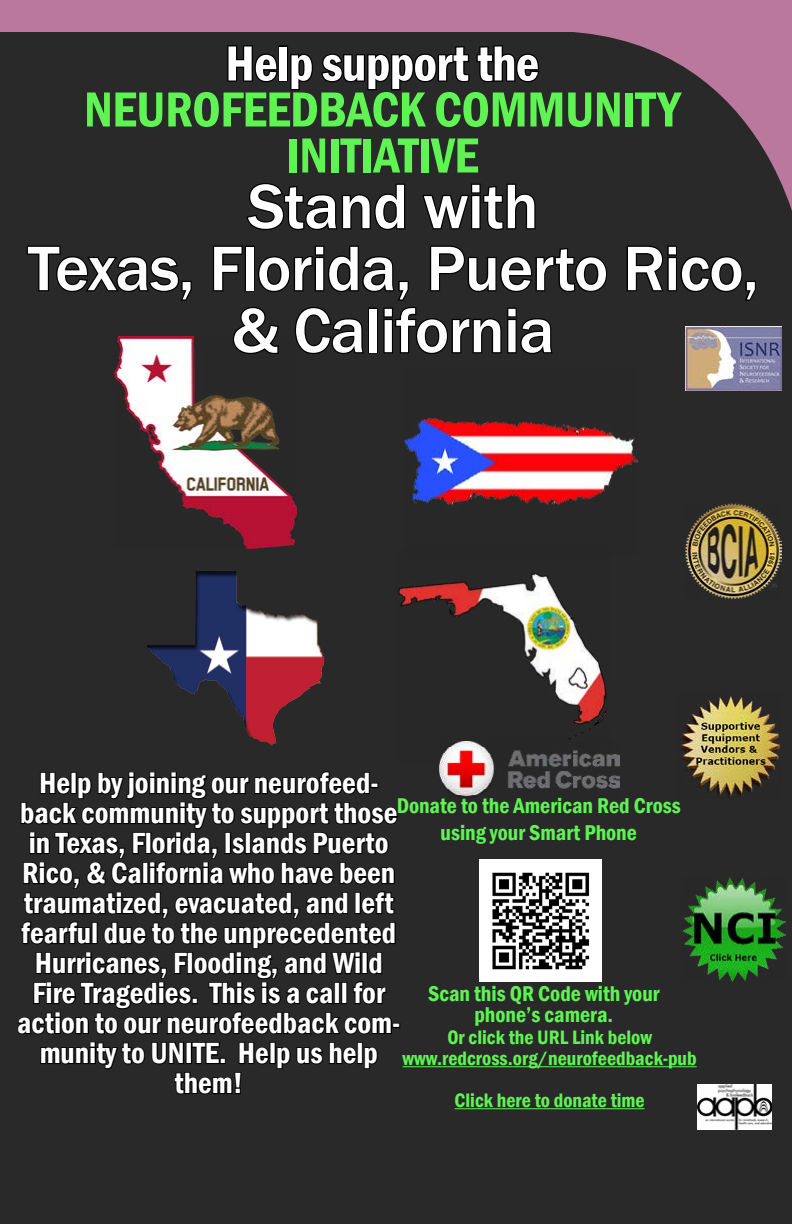
<style>
.page{position:relative;width:792px;height:1224px;background:#fff}
.page>*{position:absolute;margin:0;border:0;box-sizing:border-box;transform-origin:0 0}
.t1{font:500 65px/62px "Franklin Gothic";letter-spacing:-.01em;color:#fff;text-align:center}
.t2{font:600 condensed 51px/46px "Franklin Gothic";letter-spacing:-.01em;color:#5ff353;text-align:center}
.t3{font:600 condensed 51px "Franklin Gothic";letter-spacing:-.01em;color:#fff}
.t4{font:600 condensed 30px/30px "Franklin Gothic";color:#fff;text-align:center}
.t5{font:600 condensed 22px/26.4px "Franklin Gothic";color:#5ff353;text-align:center}
.t6{font:600 condensed 20px/21px "Franklin Gothic";color:#5ff353;text-align:center}
</style>
<div class="page">
<div style="left:0;top:31px;width:792px;height:1193px;background:#292929"></div>
<svg style="left:226px;top:44px;width:53px;height:39px;background:#191919"></svg>
<div style="left:279px;top:45px;width:9px;height:37px;border:2px solid #000"></div>
<svg style="left:289px;top:53px;width:25px;height:38px"></svg>
<svg style="left:320px;top:44px;width:221px;height:47px;background:#1d1d1d"></svg>
<svg style="left:245px;top:182px;width:161px;height:50px;background:#1d1d1d"></svg>
<svg style="left:421px;top:182px;width:116px;height:50px;background:#1d1d1d"></svg>
<svg style="left:25px;top:244px;width:168px;height:58px;background:#1f1f1f"></svg>
<svg style="left:625px;top:245px;width:132px;height:57px;background:#1f1f1f"></svg>
<svg style="left:212px;top:244px;width:396px;height:112px;background:#202020"></svg>
<div style="left:0;top:0;width:792px;height:31px;background:#b9789c"></div>
<svg style="left:542px;top:31px;width:250px;height:214px;background:#473941"></svg>
<div style="left:137px;top:564px;width:196px;height:182px;background:#000;opacity:.75"></div>
<img style="left:396px;top:548px;width:214px;height:214px">
<img style="left:697px;top:1084px;width:75px;height:46px">
<img style="left:686px;top:503px;width:95px;height:96px">
<img style="left:686px;top:326px;width:96px;height:64px">
<div style="left:392px;top:1023px;width:8px;height:5px;border:2px solid #000"></div>
<svg style="left:16px;top:770px;width:383px;height:326px;background:#1b1b1b"></svg>
<img style="left:480px;top:859px;width:122px;height:122px">
<img style="left:440px;top:741px;width:180px;height:60px">
<hr style="left:403px;top:1066px;width:294px;height:1px;background:#5ff353">
<hr style="left:455px;top:1108px;width:190px;height:1px;background:#5ff353">
<img style="left:404px;top:369px;width:234px;height:185px">
<img style="left:115px;top:336px;width:182px;height:213px">
<img style="left:675px;top:693px;width:107px;height:106px">
<img style="left:682px;top:878px;width:103px;height:103px">
<h2 class="t3" style="left:225px;top:29px;width:316px">Help support the</h2>
<h2 class="t2" style="left:84px;top:86px;width:598px">NEUROFEEDBACK COMMUNITY<br>INITIATIVE</h2>
<h1 class="t1" style="left:28px;top:176px;width:732px">Stand with<br>Texas, Florida, Puerto Rico, &amp; California</h1>
<p class="t4" style="left:17px;top:768px;width:385px">Help by joining our neurofeed&shy;back community to support those in Texas, Florida, Islands Puerto<br>Rico, &amp; California who have been traumatized, evacuated, and left fearful due to the unprecedented<br>Hurricanes, Flooding, and Wild<br>Fire Tragedies. This is a call for action to our neurofeedback com&shy;munity to UNITE. Help us help them!</p>
<p class="t5" style="left:397px;top:792px;width:286px">Donate to the American Red Cross using your Smart Phone</p>
<p class="t5" style="left:428px;top:982px;width:233px;line-height:21px">Scan this QR Code with your phone’s camera.</p>
<p class="t6" style="left:403px;top:1027px;width:296px">Or click the URL Link below www.redcross.org/neurofeedback-pub</p>
<p class="t6" style="left:455px;top:1090px;width:192px">Click here to donate time</p>
</div>
